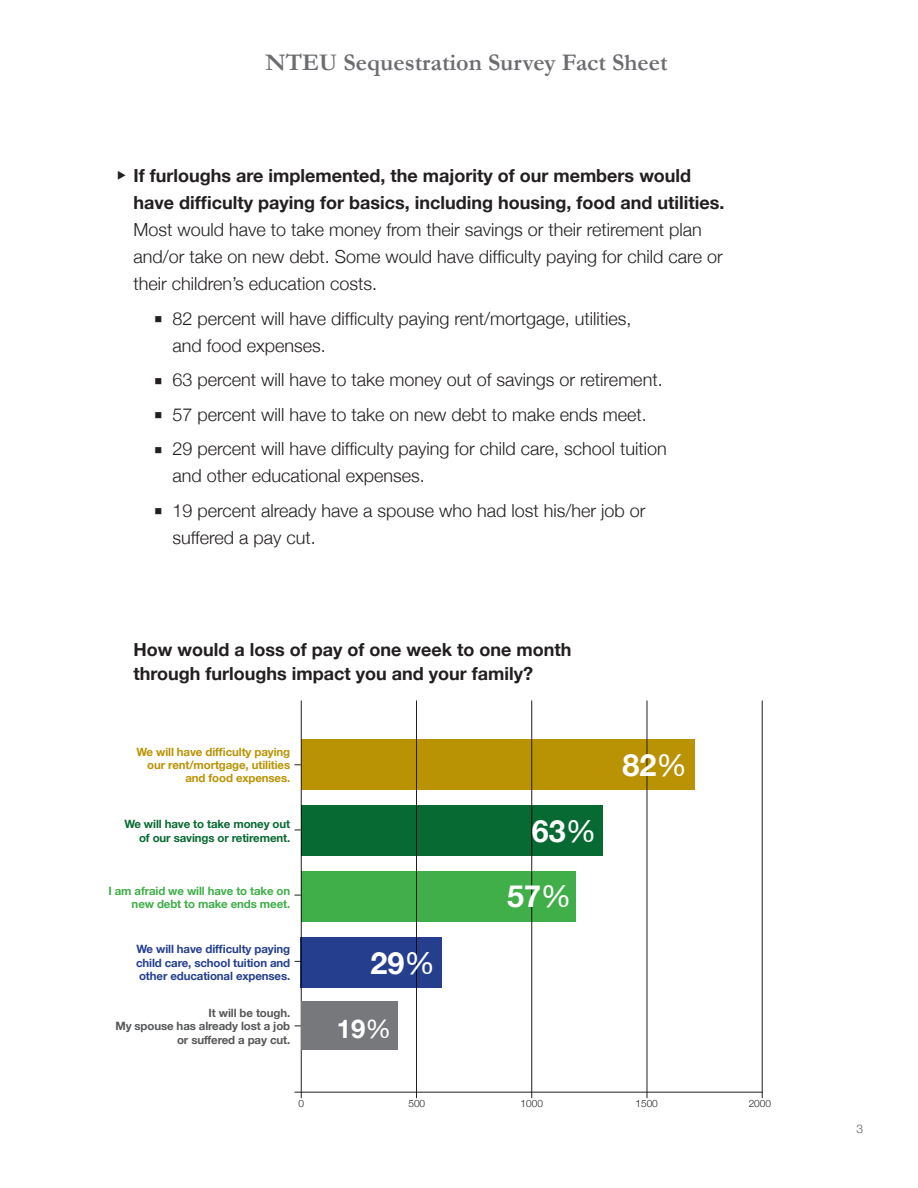
<style>
.page{position:relative;width:918px;height:1188px;background:#fff}
.page>*{position:absolute;margin:0;border:0;box-sizing:border-box;transform-origin:0 0}
.t1{font:700 30.6px "Helvetica Neue";color:#fff}
.t2{font:700 25.8px "Helvetica Neue";color:#fff}
.t3{font:700 24px "Garamond";color:#6c6d70}
.t4{font:300 18px/27px "Helvetica Neue";color:#231f20}
.t5{font:700 18px/24px "Helvetica Neue";color:#231f20}
.t6{font:300 12px "Helvetica Neue";color:#57585a}
.t7{font:700 11.4px/13.4px "Helvetica Neue";letter-spacing:-.01em;color:#253f8e;text-align:justify}
.t8{font:700 11.4px/13.4px "Helvetica Neue";letter-spacing:-.01em;color:#ba9305;text-align:right}
.t9{font:700 11.4px "Helvetica Neue";letter-spacing:-.01em;color:#57585a}
.t10{font:700 11.4px/13.4px "Helvetica Neue";letter-spacing:-.01em;color:#076a32;text-align:right}
.t11{font:700 11.4px/13.4px "Helvetica Neue";letter-spacing:-.01em;color:#40ae49;text-align:right}
.t12{font:300 10.05px "Helvetica Neue";color:#231f20}
.s1{font-weight:700}
.s2{font-weight:400}
</style>
<div class="page">
<div style="left:301px;top:739px;width:394px;height:51px;background:#ba9305"></div>
<hr style="left:301px;top:700px;width:1px;height:398px;background:#231f20">
<hr style="left:762px;top:700px;width:1px;height:398px;background:#231f20">
<hr style="left:647px;top:700px;width:1px;height:398px;background:#231f20">
<hr style="left:531px;top:700px;width:1px;height:398px;background:#231f20">
<hr style="left:416px;top:700px;width:1px;height:398px;background:#231f20">
<hr style="left:295px;top:1092px;width:468px;height:1px;background:#231f20">
<div style="left:301px;top:937px;width:141px;height:51px;background:#253f8e"></div>
<div style="left:301px;top:805px;width:301px;height:51px;background:#076a32"></div>
<div style="left:301px;top:871px;width:275px;height:51px;background:#40ae49"></div>
<div style="left:302px;top:1002px;width:96px;height:48px;background:#76787b"></div>
<h3 class="t3" style="left:266px;top:48px;width:403px">NTEU Sequestration Survey Fact Sheet</h3>
<p class="t4" style="left:134px;top:162px;width:592px;text-indent:-16px">◆ <span class="s1">If furloughs are implemented, the majority of our members would have difficulty paying for basics, including housing, food and utilities.<br></span>Most would have to take money from their savings or their retirement plan and/or take on new debt. Some would have difficulty paying for child care or their children’s education costs.</p>
<p class="t4" style="left:172px;top:305px;width:461px;text-indent:-18px">■ 82 percent will have difficulty paying rent/mortgage, utilities, and food expenses.</p>
<p class="t4" style="left:154px;top:366px;width:510px">■ 63 percent will have to take money out of savings or retirement.</p>
<p class="t4" style="left:154px;top:401px;width:494px">■ 57 percent will have to take on new debt to make ends meet.</p>
<p class="t4" style="left:172px;top:435px;width:496px;text-indent:-18px">■ 29 percent will have difficulty paying for child care, school tuition and other educational expenses.</p>
<p class="t4" style="left:172px;top:497px;width:475px;text-indent:-18px">■ 19 percent already have a spouse who had lost his/her job or suffered a pay cut.</p>
<p class="t5" style="left:134px;top:637px;width:439px">How would a loss of pay of one week to one month through furloughs impact you and your family?</p>
<p class="t8" style="left:137px;top:745px;width:155px">We will have difficulty paying our rent/mortgage, utilities and food expenses.</p>
<p class="t10" style="left:124px;top:817px;width:167px">We will have to take money out of our savings or retirement.</p>
<p class="t1" style="left:532px;top:812px;width:66px">63<span class="s2">%</span></p>
<p class="t11" style="left:108px;top:884px;width:183px">I am afraid we will have to take on new debt to make ends meet.</p>
<p class="t1" style="left:507px;top:877px;width:66px">57<span class="s2">%</span></p>
<p class="t7" style="left:136px;top:942px;width:156px">We will have difficulty paying child care, school tuition and other educational expenses.</p>
<p class="t1" style="left:371px;top:944px;width:66px">29<span class="s2">%</span></p>
<p class="t9" style="left:209px;top:1006px;width:83px">It will be tough.</p>
<p class="t9" style="left:115px;top:1019px;width:176px">My spouse has already lost a job</p>
<p class="t9" style="left:177px;top:1033px;width:115px">or suffered a pay cut.</p>
<p class="t2" style="left:337px;top:1013px;width:56px">19<span class="s2">%</span></p>
<p class="t1" style="left:622px;top:746px;width:66px">82<span class="s2">%</span></p>
<p class="t12" style="left:298px;top:1097px;width:7px">0</p>
<p class="t12" style="left:408px;top:1097px;width:18px">500</p>
<p class="t12" style="left:521px;top:1097px;width:24px">1000</p>
<p class="t12" style="left:635px;top:1097px;width:24px">1500</p>
<p class="t12" style="left:749px;top:1097px;width:24px">2000</p>
<p class="t6" style="left:857px;top:1122px;width:8px">3</p>
</div>
